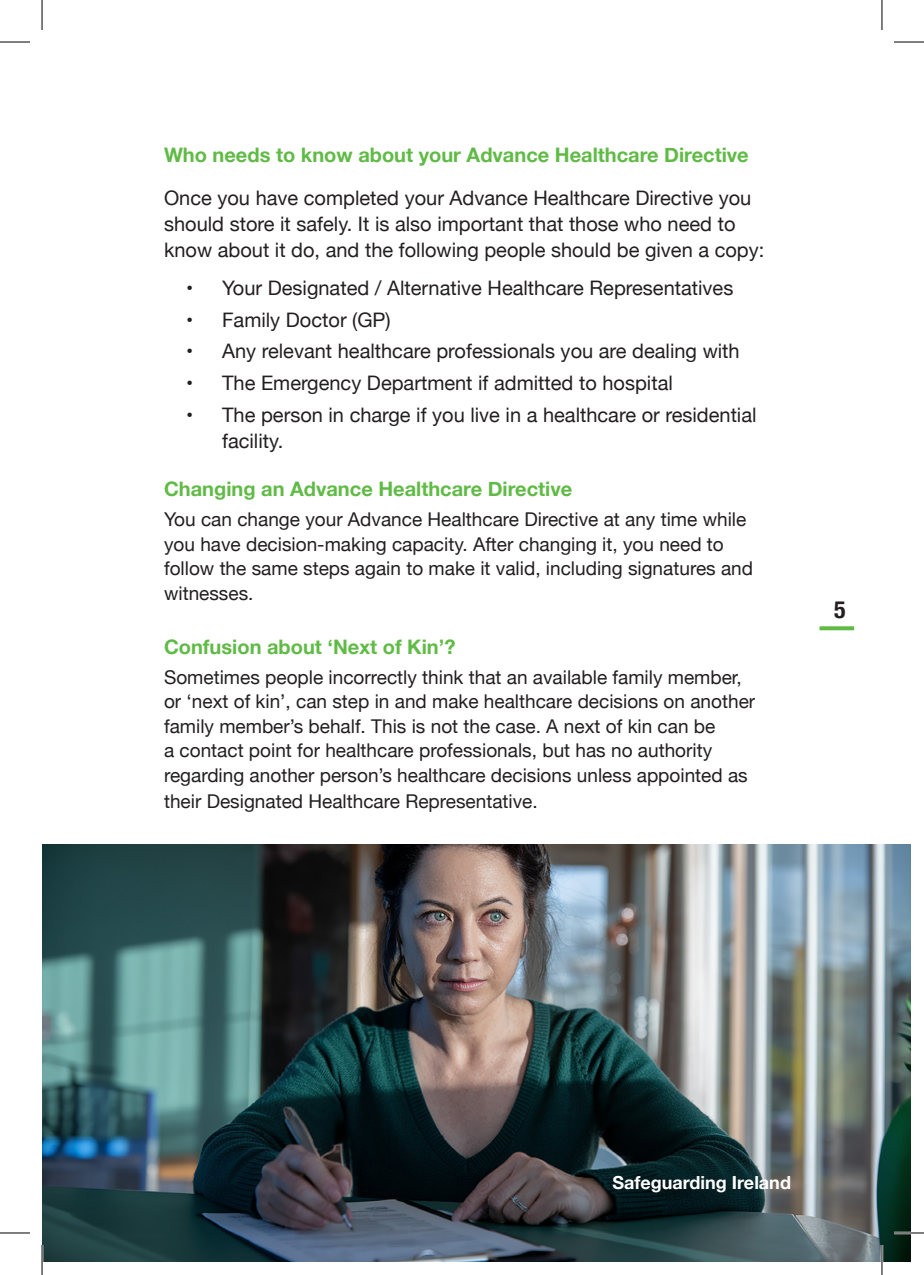
<style>
.page{position:relative;width:924px;height:1275px;background:#fff}
.page>*{position:absolute;margin:0;border:0;box-sizing:border-box;transform-origin:0 0}
.t1{font:700 condensed 24px "Helvetica Neue";color:#231f20}
.t2{font:20px/26px "Helvetica Neue";color:#231f20}
.t3{font:700 20px "Helvetica Neue";color:#60bb46}
.t4{font:19px/24.8px "Helvetica Neue";color:#231f20}
.t5{font:700 18px "Helvetica Neue";color:#fff}
</style>
<div class="page">
<img style="left:42px;top:844px;width:867px;height:417px">
<svg style="left:819px;top:626px;width:34px;height:4px"></svg>
<hr style="left:893px;top:1231px;width:30px;height:3px;background:#fff">
<hr style="left:880px;top:1245px;width:2px;height:30px;background:#fff">
<hr style="left:0;top:42px;width:30px;height:1px;background:#000">
<hr style="left:893px;top:42px;width:30px;height:1px;background:#000">
<hr style="left:0;top:1232px;width:30px;height:1px;background:#000">
<hr style="left:893px;top:1232px;width:30px;height:1px;background:#000">
<hr style="left:42px;top:0;width:1px;height:30px;background:#000">
<hr style="left:42px;top:1245px;width:1px;height:30px;background:#000">
<hr style="left:881px;top:0;width:1px;height:30px;background:#000">
<hr style="left:881px;top:1245px;width:1px;height:30px;background:#000">
<p class="t3" style="left:164px;top:140px;width:586px">Who needs to know about your Advance Healthcare Directive</p>
<p class="t2" style="left:164px;top:186px;width:601px">Once you have completed your Advance Healthcare Directive you should store it safely. It is also important that those who need to know about it do, and the following people should be given a copy:</p>
<p class="t2" style="left:186px;top:276px;width:548px">• Your Designated / Alternative Healthcare Representatives</p>
<p class="t2" style="left:186px;top:307px;width:206px">• Family Doctor (GP)</p>
<p class="t2" style="left:186px;top:339px;width:555px">• Any relevant healthcare professionals you are dealing with</p>
<p class="t2" style="left:186px;top:371px;width:488px">• The Emergency Department if admitted to hospital</p>
<p class="t2" style="left:222px;top:402px;width:535px;text-indent:-36px">• The person in charge if you live in a healthcare or residential facility.</p>
<p class="t3" style="left:164px;top:473px;width:409px">Changing an Advance Healthcare Directive</p>
<p class="t4" style="left:164px;top:508px;width:590px">You can change your Advance Healthcare Directive at any time while you have decision-making capacity. After changing it, you need to follow the same steps again to make it valid, including signatures and witnesses.</p>
<p class="t3" style="left:164px;top:631px;width:293px">Confusion about ‘Next of Kin’?</p>
<p class="t4" style="left:164px;top:666px;width:592px">Sometimes people incorrectly think that an available family member, or ‘next of kin’, can step in and make healthcare decisions on another family member’s behalf. This is not the case. A next of kin can be<br>a contact point for healthcare professionals, but has no authority regarding another person’s healthcare decisions unless appointed as their Designated Healthcare Representative.</p>
<p class="t1" style="left:833px;top:590px;width:13px">5</p>
<p class="t5" style="left:612px;top:1168px;width:180px">Safeguarding Ireland</p>
</div>
